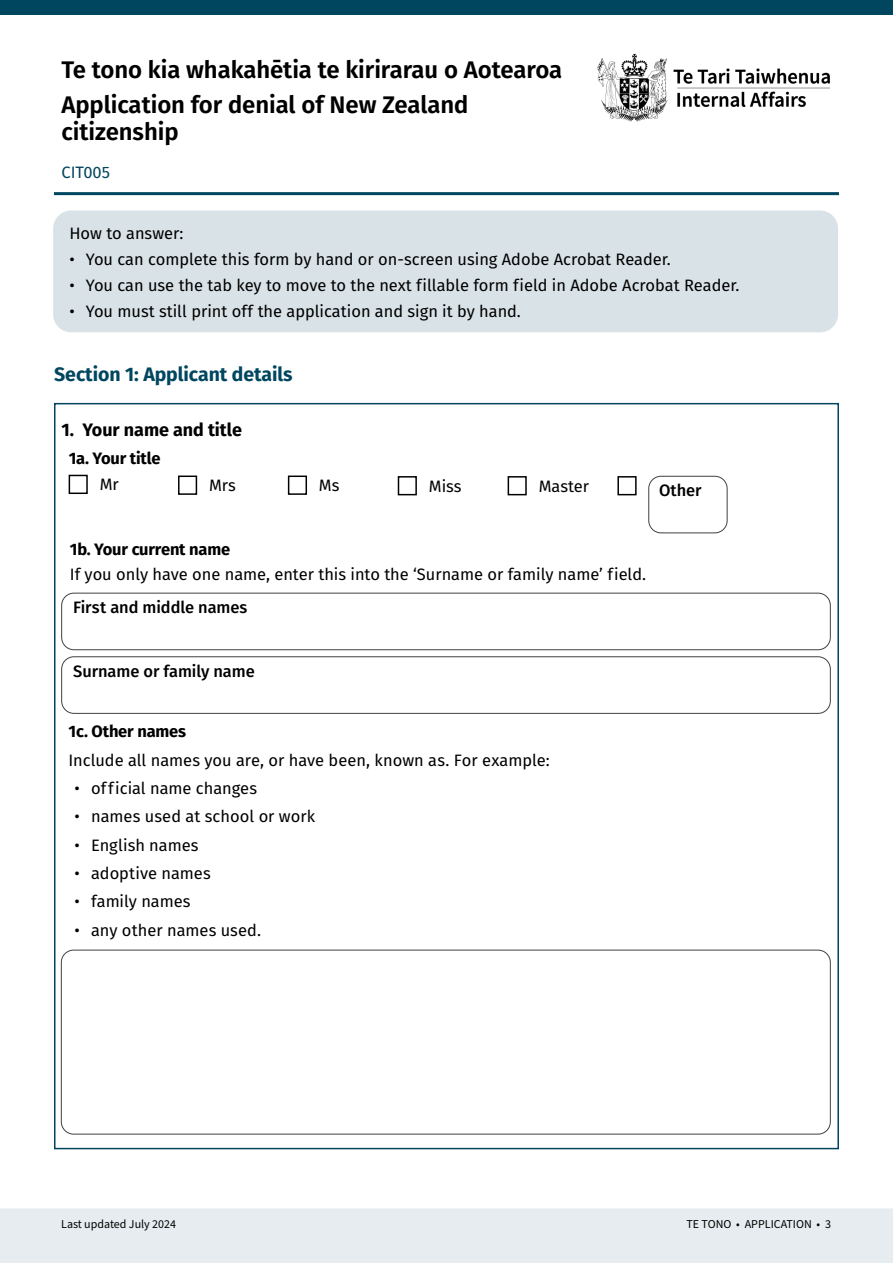
<style>
.page{position:relative;width:893px;height:1263px;background:#fff}
.page>*{position:absolute;margin:0;border:0;box-sizing:border-box;transform-origin:0 0}
.t1{font:600 24px/35.5px "Fira Sans";letter-spacing:-.005em;color:#000}
.t2{font:700 19.5px "Fira Sans";letter-spacing:-.005em;color:#00465f}
.t3{font:700 18px "Fira Sans";letter-spacing:-.005em;color:#000}
.t4{font:16.5px "Fira Sans";color:#000}
.t5{font:700 16.5px "Fira Sans";letter-spacing:-.01em;color:#000}
.t6{font:500 16.5px "Fira Sans";letter-spacing:-.005em;color:#000}
.t7{font:16.5px "Fira Sans";letter-spacing:-.005em;color:#00465f}
.t8{font:12px "Source Sans Pro";color:#000}
</style>
<div class="page">
<div style="left:0;top:1208px;width:893px;height:55px;background:#e6ecef"></div>
<div style="left:0;top:0;width:893px;height:15px;background:#00465f"></div>
<img style="left:597px;top:54px;width:233px;height:68px">
<hr style="left:54px;top:192px;width:785px;height:3px;background:#00465f">
<div style="left:53px;top:210px;width:785px;height:122px;background:#d9e3e7;border-radius:18px"></div>
<div style="left:61px;top:593px;width:769px;height:57px;border:1px solid #414042;border-radius:12px"></div>
<div style="left:61px;top:656px;width:769px;height:57px;border:1px solid #414042;border-radius:12px"></div>
<div style="left:61px;top:950px;width:769px;height:184px;border:1px solid #414042;border-radius:12px"></div>
<div style="left:649px;top:476px;width:78px;height:57px;border:1px solid #414042;border-radius:12px"></div>
<div style="left:69px;top:475px;width:19px;height:19px;border:1px solid #000"></div>
<div style="left:178px;top:475px;width:19px;height:20px;border:1px solid #000"></div>
<div style="left:288px;top:475px;width:19px;height:20px;border:1px solid #000"></div>
<div style="left:398px;top:476px;width:19px;height:19px;border:1px solid #000"></div>
<div style="left:508px;top:476px;width:19px;height:19px;border:1px solid #000"></div>
<div style="left:617px;top:476px;width:20px;height:19px;border:1px solid #000"></div>
<h1 class="t1" style="left:62px;top:50px;width:502px">Te tono kia whakahētia te kirirarau o Aotearoa<br>Application for denial of New Zealand</h1>
<h1 class="t1" style="left:62px;top:113px;width:119px">citizenship</h1>
<p class="t7" style="left:62px;top:159px;width:50px">CIT005</p>
<p class="t4" style="left:69px;top:220px;width:116px">How to answer:</p>
<p class="t4" style="left:69px;top:247px;width:603px">• You can complete this form by hand or on-screen using Adobe Acrobat Reader.</p>
<p class="t4" style="left:69px;top:273px;width:671px">• You can use the tab key to move to the next fillable form field in Adobe Acrobat Reader.</p>
<p class="t4" style="left:69px;top:299px;width:453px">• You must still print off the application and sign it by hand.</p>
<p class="t2" style="left:54px;top:358px;width:240px">Section 1: Applicant details</p>
<p class="t3" style="left:62px;top:414px;width:182px">1. Your name and title</p>
<p class="t5" style="left:69px;top:444px;width:93px">1a. Your title</p>
<p class="t4" style="left:100px;top:472px;width:21px">Mr</p>
<p class="t4" style="left:209px;top:473px;width:28px">Mrs</p>
<p class="t4" style="left:319px;top:473px;width:22px">Ms</p>
<p class="t4" style="left:429px;top:473px;width:34px">Miss</p>
<p class="t4" style="left:539px;top:473px;width:52px">Master</p>
<p class="t6" style="left:659px;top:477px;width:44px">Other</p>
<p class="t5" style="left:70px;top:535px;width:162px">1b. Your current name</p>
<p class="t4" style="left:70px;top:562px;width:578px">If you only have one name, enter this into the ‘Surname or family name’ field.</p>
<p class="t6" style="left:73px;top:594px;width:176px">First and middle names</p>
<p class="t6" style="left:73px;top:658px;width:183px">Surname or family name</p>
<p class="t5" style="left:69px;top:718px;width:119px">1c. Other names</p>
<p class="t4" style="left:69px;top:747px;width:482px">Include all names you are, or have been, known as. For example:</p>
<p class="t4" style="left:75px;top:776px;width:184px">• official name changes</p>
<p class="t4" style="left:75px;top:804px;width:242px">• names used at school or work</p>
<p class="t4" style="left:75px;top:832px;width:125px">• English names</p>
<p class="t4" style="left:75px;top:861px;width:138px">• adoptive names</p>
<p class="t4" style="left:75px;top:889px;width:118px">• family names</p>
<p class="t4" style="left:75px;top:917px;width:188px">• any other names used.</p>
<p class="t8" style="left:61px;top:1216px;width:116px">Last updated July 2024</p>
<p class="t8" style="left:686px;top:1216px;width:146px">TE TONO • APPLICATION • 3</p>
</div>
